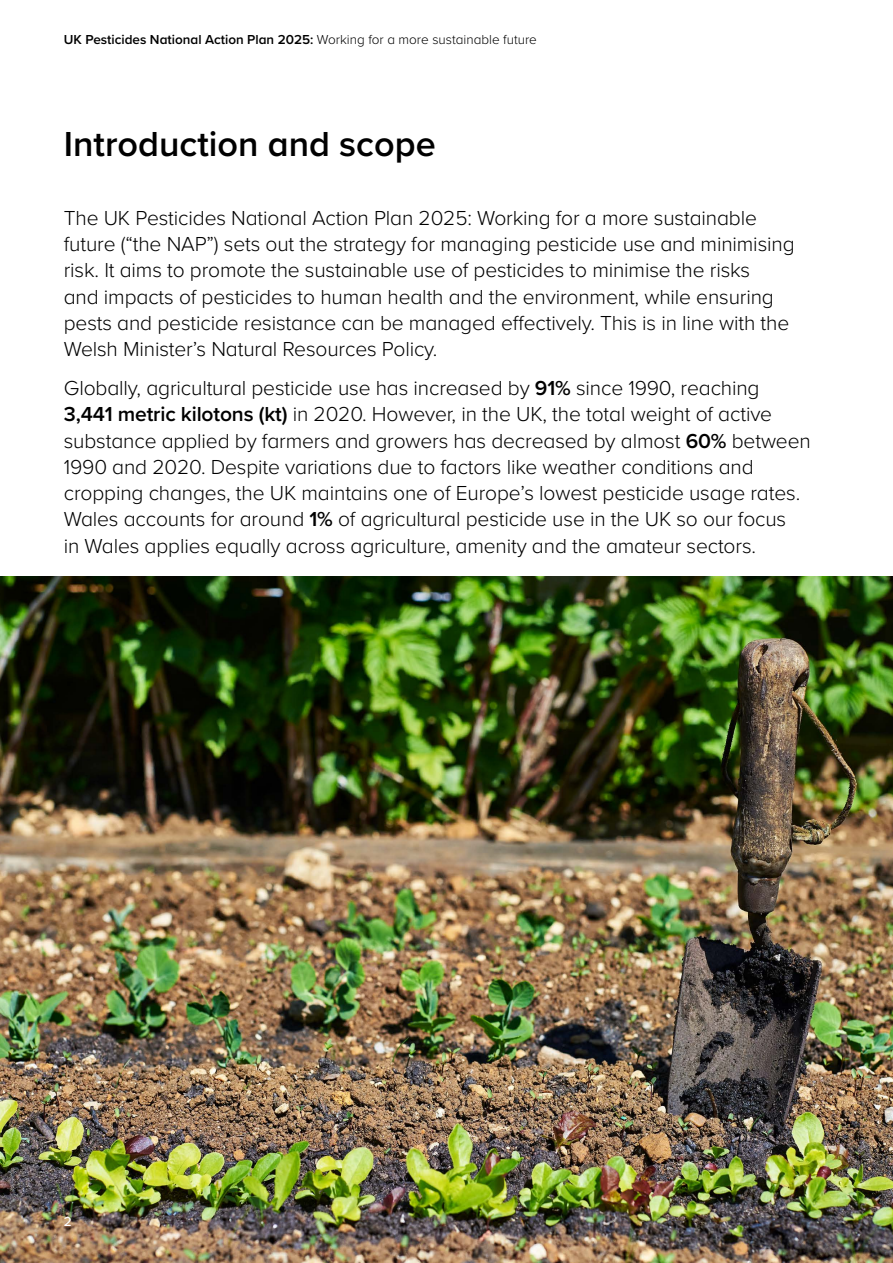
<style>
.page{position:relative;width:893px;height:1263px;background:#fff}
.page>*{position:absolute;margin:0;border:0;box-sizing:border-box;transform-origin:0 0}
.H1_Heading{font:600 36px "Proxima Nova";color:#000}
.Intro_text_spanned{font:300 21px/26.2px "Proxima Nova";letter-spacing:-.005em;color:#000}
.t1{font:600 13.5px "Proxima Nova";color:#000}
.t2{font:500 13.5px "Proxima Nova";color:#fff}
.s1{font-weight:300}
.s2{font-weight:600}
</style>
<div class="page">
<img style="left:0;top:577px;width:893px;height:686px">
<p class="t1" style="left:64px;top:30px;width:475px">UK Pesticides National Action Plan 2025: <span class="s1">Working for a more sustainable future</span></p>
<h1 class="H1_Heading" style="left:64px;top:117px;width:373px">Introduction and scope</h1>
<p class="Intro_text_spanned" style="left:64px;top:204px;width:732px">The UK Pesticides National Action Plan 2025: Working for a more sustainable future (“the NAP”) sets out the strategy for managing pesticide use and minimising risk. It aims to promote the sustainable use of pesticides to minimise the risks<br>and impacts of pesticides to human health and the environment, while ensuring pests and pesticide resistance can be managed effectively. This is in line with the Welsh Minister’s Natural Resources Policy.</p>
<p class="Intro_text_spanned" style="left:64px;top:374px;width:748px">Globally, agricultural pesticide use has increased by <span class="s2">91%</span> since 1990, reaching <span class="s2">3,441 metric kilotons (kt)</span> in 2020. However, in the UK, the total weight of active substance applied by farmers and growers has decreased by almost <span class="s2">60%</span> between 1990 and 2020. Despite variations due to factors like weather conditions and cropping changes, the UK maintains one of Europe’s lowest pesticide usage rates.<br>Wales accounts for around <span class="s2">1%</span> of agricultural pesticide use in the UK so our focus<br>in Wales applies equally across agriculture, amenity and the amateur sectors.</p>
<p class="t2" style="left:64px;top:1211px;width:9px">2</p>
</div>
